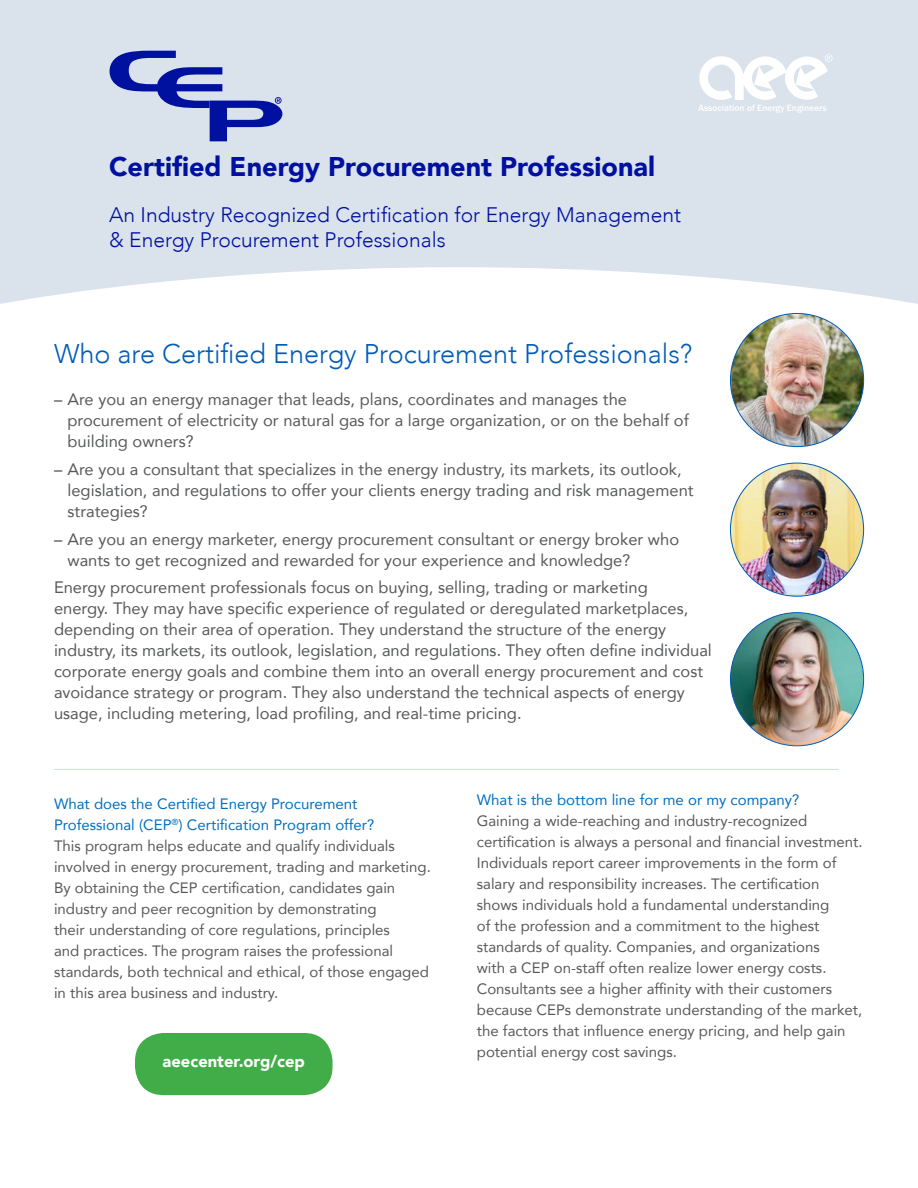
<style>
.page{position:relative;width:918px;height:1188px;background:#fff}
.page>*{position:absolute;margin:0;border:0;box-sizing:border-box;transform-origin:0 0}
.t1{font:300 27px "Avenir";color:#005cb9}
.t2{font:900 27px "Avenir";color:#00109f}
.t3{font:300 21px/25.2px "Avenir";color:#00109f}
.t4{font:16.5px/21px "Avenir";color:#58595b}
.t5{font:900 16.5px "Avenir";color:#fff}
.t6{font:15px/21px "Avenir";color:#58595b}
.t7{font:15px "Avenir";color:#0070be}
.t8{font:500 9.45px "Franklin Gothic";color:#fff}
.s1{font-weight:500}
.s2{color:#0070be}
</style>
<div class="page">
<svg style="left:0;top:0;width:918px;height:304px;background:#dde4ec"></svg>
<svg style="left:698px;top:54px;width:135px;height:48px"></svg>
<div style="left:135px;top:1033px;width:198px;height:62px;background:#41ad49;border-radius:28px"></div>
<svg style="left:110px;top:51px;width:172px;height:90px;background:#9da7d5"></svg>
<hr style="left:54px;top:769px;width:784px;height:1px;background:#21752f">
<img style="left:730px;top:463px;width:134px;height:133px;border-radius:67px">
<img style="left:731px;top:313px;width:133px;height:134px">
<img style="left:730px;top:613px;width:134px;height:133px;border-radius:67px">
<h1 class="t2" style="left:109px;top:143px;width:547px">Certified Energy Procurement Professional</h1>
<h2 class="t3" style="left:109px;top:202px;width:573px">An Industry Recognized Certification for Energy Management &amp; Energy Procurement Professionals</h2>
<p class="t8" style="left:698px;top:102px;width:130px">Association of Energy Engineers</p>
<h1 class="t1" style="left:54px;top:338px;width:640px">Who are Certified Energy Procurement Professionals?</h1>
<p class="t4" style="left:67px;top:388px;width:623px;text-indent:-13px"><span class="s1">–</span> Are you an energy manager that leads, plans, coordinates and manages the procurement of electricity or natural gas for a large organization, or on the behalf of building owners?</p>
<p class="t4" style="left:67px;top:458px;width:628px;text-indent:-13px"><span class="s1">–</span> Are you a consultant that specializes in the energy industry, its markets, its outlook, legislation, and regulations to offer your clients energy trading and risk management strategies?</p>
<p class="t4" style="left:67px;top:528px;width:613px;text-indent:-13px"><span class="s1">–</span> Are you an energy marketer, energy procurement consultant or energy broker who wants to get recognized and rewarded for your experience and knowledge?</p>
<p class="t4" style="left:54px;top:577px;width:659px">Energy procurement professionals focus on buying, selling, trading or marketing<br>energy. They may have specific experience of regulated or deregulated marketplaces, depending on their area of operation. They understand the structure of the energy industry, its markets, its outlook, legislation, and regulations. They often define individual corporate energy goals and combine them into an overall energy procurement and cost avoidance strategy or program. They also understand the technical aspects of energy usage, including metering, load profiling, and real-time pricing.</p>
<p class="t6" style="left:54px;top:793px;width:378px"><span class="s2">What does the Certified Energy Procurement Professional (CEP</span><sup>®</sup><span class="s2">) Certification Program offer?<br></span>This program helps educate and qualify individuals involved in energy procurement, trading and marketing.<br>By obtaining the CEP certification, candidates gain industry and peer recognition by demonstrating<br>their understanding of core regulations, principles<br>and practices. The program raises the professional standards, both technical and ethical, of those engaged in this area business and industry.</p>
<p class="t7" style="left:477px;top:787px;width:324px">What is the bottom line for me or my company?</p>
<p class="t6" style="left:477px;top:809px;width:387px">Gaining a wide-reaching and industry-recognized certification is always a personal and financial investment.<br>Individuals report career improvements in the form of salary and responsibility increases. The certification shows individuals hold a fundamental understanding<br>of the profession and a commitment to the highest standards of quality. Companies, and organizations<br>with a CEP on-staff often realize lower energy costs.<br>Consultants see a higher affinity with their customers because CEPs demonstrate understanding of the market, the factors that influence energy pricing, and help gain potential energy cost savings.</p>
<p class="t5" style="left:163px;top:1047px;width:144px">aeecenter.org/cep</p>
</div>
